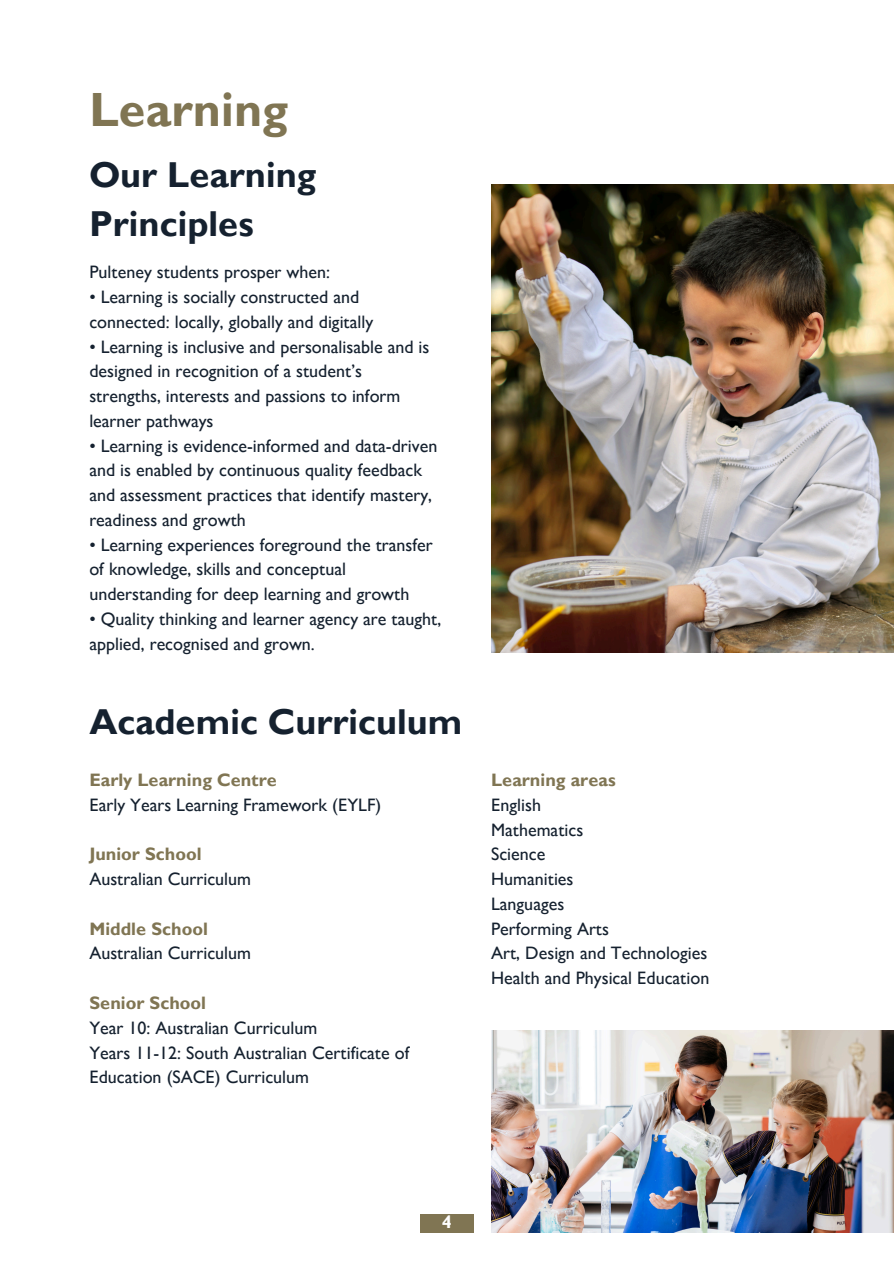
<style>
.page{position:relative;width:894px;height:1264px;background:#fff}
.page>*{position:absolute;margin:0;border:0;box-sizing:border-box;transform-origin:0 0}
.t1{font:700 48px "Gill Sans MT Std";color:#807553}
.t2{font:700 36px/49.5px "Gill Sans MT Std";color:#15212f}
.t3{font:500 18px/24.8px "Gill Sans MT Std";color:#15212f}
.t4{font:700 18px "Gill Sans MT Std";color:#807553}
.t5{font:700 18px "Gill Sans MT Std";color:#fff}
</style>
<div class="page">
<div style="left:420px;top:1213px;width:53px;height:19px;background:#807553"></div>
<img style="left:491px;top:184px;width:402px;height:468px">
<img style="left:491px;top:1030px;width:402px;height:202px">
<h2 class="t1" style="left:89px;top:93px;width:200px">Learning</h2>
<p class="t2" style="left:89px;top:155px;width:228px">Our Learning<br>Principles</p>
<p class="t3" style="left:89px;top:263px;width:242px">Pulteney students prosper when:</p>
<p class="t3" style="left:89px;top:287px;width:285px">• Learning is socially constructed and connected: locally, globally and digitally</p>
<p class="t3" style="left:89px;top:337px;width:341px">• Learning is inclusive and personalisable and is designed in recognition of a student’s</p>
<p class="t3" style="left:89px;top:386px;width:312px">strengths, interests and passions to inform learner pathways</p>
<p class="t3" style="left:89px;top:436px;width:349px">• Learning is evidence-informed and data-driven and is enabled by continuous quality feedback and assessment practices that identify mastery, readiness and growth</p>
<p class="t3" style="left:89px;top:535px;width:345px">• Learning experiences foreground the transfer of knowledge, skills and conceptual understanding for deep learning and growth</p>
<p class="t3" style="left:89px;top:609px;width:353px">• Quality thinking and learner agency are taught, applied, recognised and grown.</p>
<h2 class="t2" style="left:89px;top:703px;width:374px">Academic Curriculum</h2>
<p class="t4" style="left:89px;top:773px;width:189px">Early Learning Centre</p>
<p class="t3" style="left:89px;top:795px;width:293px">Early Years Learning Framework (EYLF)</p>
<p class="t4" style="left:89px;top:848px;width:114px">Junior School</p>
<p class="t3" style="left:89px;top:869px;width:163px">Australian Curriculum</p>
<p class="t4" style="left:89px;top:922px;width:120px">Middle School</p>
<p class="t3" style="left:89px;top:943px;width:163px">Australian Curriculum</p>
<p class="t4" style="left:89px;top:996px;width:118px">Senior School</p>
<p class="t3" style="left:89px;top:1018px;width:229px">Year 10: Australian Curriculum</p>
<p class="t3" style="left:89px;top:1042px;width:321px">Years 11-12: South Australian Certificate of<br>Education (SACE) Curriculum</p>
<p class="t4" style="left:491px;top:773px;width:126px">Learning areas</p>
<p class="t3" style="left:491px;top:795px;width:51px">English</p>
<p class="t3" style="left:491px;top:820px;width:94px">Mathematics</p>
<p class="t3" style="left:491px;top:844px;width:56px">Science</p>
<p class="t3" style="left:491px;top:869px;width:84px">Humanities</p>
<p class="t3" style="left:491px;top:894px;width:75px">Languages</p>
<p class="t3" style="left:491px;top:919px;width:119px">Performing Arts</p>
<p class="t3" style="left:491px;top:943px;width:218px">Art, Design and Technologies</p>
<p class="t3" style="left:491px;top:968px;width:220px">Health and Physical Education</p>
<h1 class="t5" style="left:441px;top:1215px;width:11px">4</h1>
</div>
